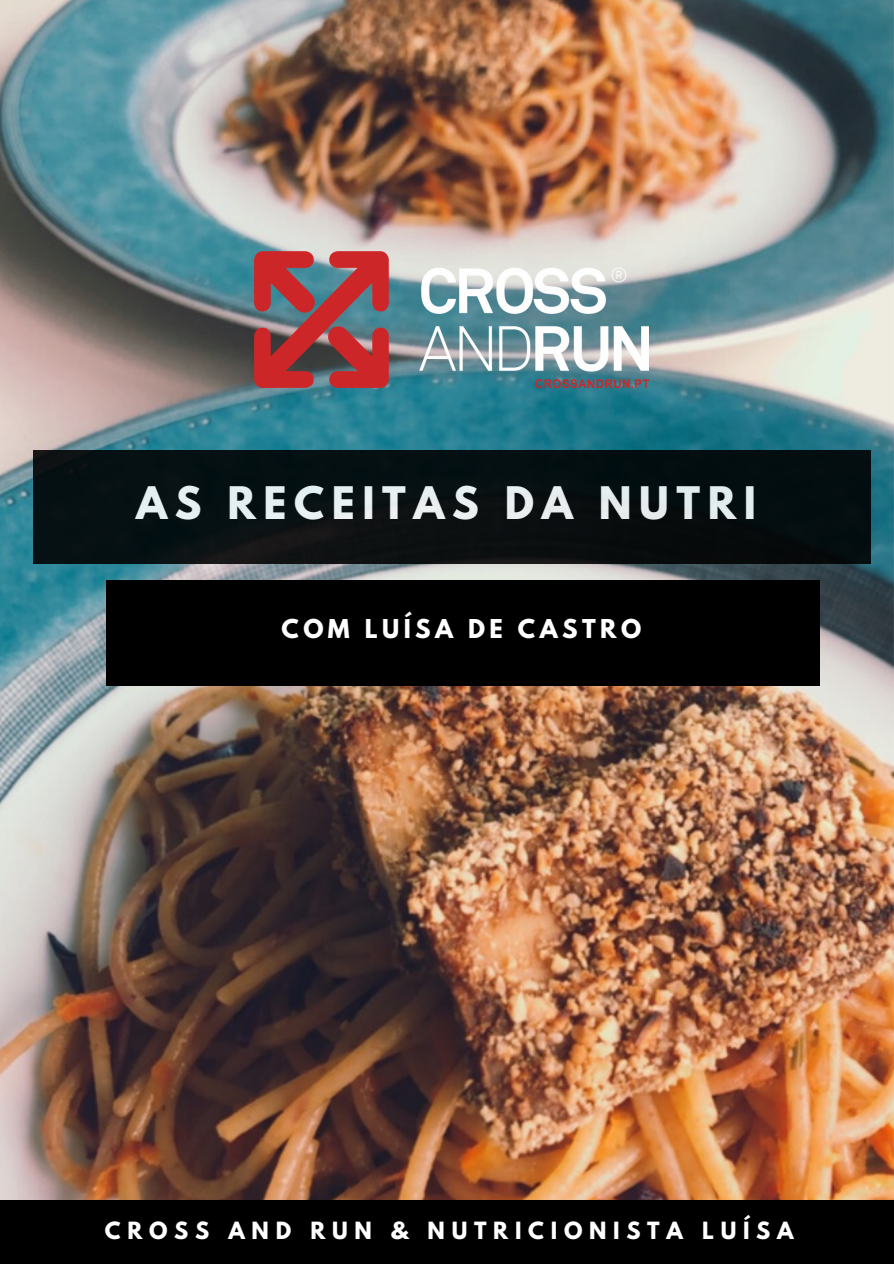
<style>
.page{position:relative;width:894px;height:1264px;background:#fff}
.page>*{position:absolute;margin:0;border:0;box-sizing:border-box;transform-origin:0 0}
.t1{font:700 39.75px "League Spartan";letter-spacing:.19em;color:#fff}
.t2{font:700 23.1px "League Spartan";letter-spacing:.19em;color:#fff}
.t3{font:700 21px "League Spartan";letter-spacing:.32em;color:#fff}
</style>
<div class="page">
<img style="left:0;top:0;width:893px;height:1200px">
<div style="left:0;top:1200px;width:893px;height:63px;background:#000"></div>
<img style="left:254px;top:252px;width:394px;height:135px">
<div style="left:33px;top:450px;width:837px;height:114px;background:#061012"></div>
<div style="left:106px;top:579px;width:712px;height:106px;background:#000"></div>
<h1 class="t1" style="left:136px;top:483px;width:621px">AS RECEITAS DA NUTRI</h1>
<p class="t2" style="left:281px;top:617px;width:361px">COM LUÍSA DE CASTRO</p>
<p class="t3" style="left:105px;top:1220px;width:690px">CROSS AND RUN &amp; NUTRICIONISTA LUÍSA</p>
</div>
